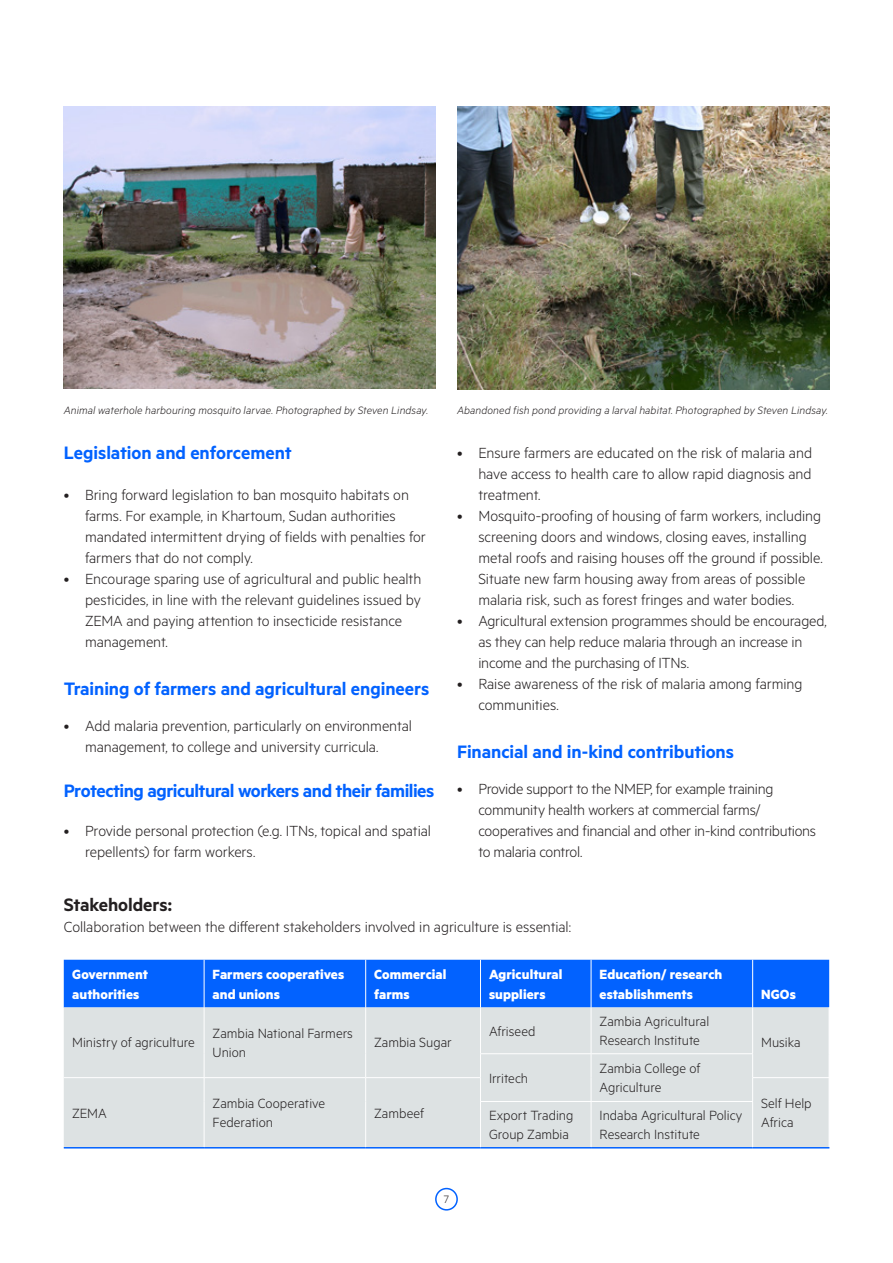
<style>
.page{position:relative;width:893px;height:1263px;background:#fff}
.page>*{position:absolute;margin:0;border:0;box-sizing:border-box;transform-origin:0 0}
.Underrubrik_lille{font:600 20.25px "Metric";letter-spacing:-.005em;color:#0262ff}
.Underrubrik_lille-2{font:600 20.25px "Metric";letter-spacing:-.025em;color:#0262ff}
.Underrubrik_lille-3{font:600 20.25px "Metric";color:#231f20}
.Brød{font:300 16.5px/21px "Metric";letter-spacing:-.005em;color:#231f20}
.Table_brød{font:300 15px/19.5px "Metric";color:#231f20}
.Table_brød-2{font:700 15px/19.5px "Metric";letter-spacing:.005em;color:#fff}
.Figurtekst{font:italic 300 12px "Metric";letter-spacing:.01em;color:#231f20}
.t1{font:300 12px "Metric";color:#231f20}
</style>
<div class="page">
<div style="left:435px;top:1188px;width:23px;height:22px;border:2px solid #0262ff;border-radius:50%"></div>
<img style="left:64px;top:106px;width:372px;height:283px">
<img style="left:457px;top:106px;width:372px;height:283px">
<svg style="left:64px;top:960px;width:766px;height:187px;background:#a6c2ea"></svg>
<hr style="left:480px;top:1101px;width:111px;height:1px;background:#fff">
<hr style="left:480px;top:1102px;width:1px;height:45px;background:#fff">
<hr style="left:591px;top:1101px;width:162px;height:1px;background:#fff">
<hr style="left:591px;top:1102px;width:1px;height:45px;background:#fff">
<hr style="left:752px;top:1102px;width:1px;height:45px;background:#fff">
<hr style="left:204px;top:960px;width:1px;height:47px;background:#fff">
<hr style="left:365px;top:960px;width:1px;height:47px;background:#fff">
<hr style="left:480px;top:960px;width:1px;height:47px;background:#fff">
<hr style="left:591px;top:960px;width:1px;height:47px;background:#fff">
<hr style="left:752px;top:960px;width:1px;height:47px;background:#fff">
<hr style="left:64px;top:1147px;width:140px;height:1px;background:#0262ff">
<hr style="left:204px;top:1147px;width:162px;height:1px;background:#0262ff">
<hr style="left:366px;top:1147px;width:114px;height:1px;background:#0262ff">
<hr style="left:480px;top:1147px;width:111px;height:1px;background:#0262ff">
<hr style="left:591px;top:1147px;width:162px;height:1px;background:#0262ff">
<hr style="left:753px;top:1147px;width:76px;height:1px;background:#0262ff">
<p class="Figurtekst" style="left:64px;top:403px;width:366px">Animal waterhole harbouring mosquito larvae. Photographed by Steven Lindsay.</p>
<p class="Figurtekst" style="left:457px;top:403px;width:372px">Abandoned fish pond providing a larval habitat. Photographed by Steven Lindsay.</p>
<p class="Underrubrik_lille" style="left:64px;top:440px;width:229px">Legislation and enforcement</p>
<p class="Brød" style="left:85px;top:484px;width:342px;text-indent:-21px">• Bring forward legislation to ban mosquito habitats on farms. For example, in Khartoum, Sudan authorities mandated intermittent drying of fields with penalties for farmers that do not comply.</p>
<p class="Brød" style="left:85px;top:568px;width:338px;text-indent:-21px">• Encourage sparing use of agricultural and public health pesticides, in line with the relevant guidelines issued by ZEMA and paying attention to insecticide resistance management.</p>
<p class="Underrubrik_lille" style="left:64px;top:677px;width:367px">Training of farmers and agricultural engineers</p>
<p class="Brød" style="left:85px;top:715px;width:328px;text-indent:-21px">• Add malaria prevention, particularly on environmental management, to college and university curricula.</p>
<p class="Underrubrik_lille-2" style="left:64px;top:779px;width:372px">Protecting agricultural workers and their families</p>
<p class="Brød" style="left:85px;top:820px;width:347px;text-indent:-21px">• Provide personal protection (e.g. ITNs, topical and spatial repellents) for farm workers.</p>
<p class="Brød" style="left:478px;top:442px;width:335px;text-align:justify;text-indent:-21px">• Ensure farmers are educated on the risk of malaria and have access to health care to allow rapid diagnosis and treatment.</p>
<p class="Brød" style="left:478px;top:505px;width:346px;text-indent:-21px">• Mosquito-proofing of housing of farm workers, including screening doors and windows, closing eaves, installing metal roofs and raising houses off the ground if possible.<br>Situate new farm housing away from areas of possible malaria risk, such as forest fringes and water bodies.</p>
<p class="Brød" style="left:478px;top:610px;width:350px;text-indent:-21px">• Agricultural extension programmes should be encouraged, as they can help reduce malaria through an increase in income and the purchasing of ITNs.</p>
<p class="Brød" style="left:478px;top:673px;width:326px;text-indent:-21px">• Raise awareness of the risk of malaria among farming communities.</p>
<p class="Underrubrik_lille" style="left:457px;top:740px;width:278px">Financial and in-kind contributions</p>
<p class="Brød" style="left:478px;top:778px;width:339px;text-indent:-21px">• Provide support to the NMEP, for example training community health workers at commercial farms/ cooperatives and financial and other in-kind contributions to malaria control.</p>
<p class="Underrubrik_lille-3" style="left:64px;top:893px;width:110px">Stakeholders:</p>
<p class="Brød" style="left:64px;top:916px;width:509px">Collaboration between the different stakeholders involved in agriculture is essential:</p>
<p class="Table_brød-2" style="left:72px;top:964px;width:77px">Government authorities</p>
<p class="Table_brød-2" style="left:213px;top:964px;width:133px">Farmers cooperatives and unions</p>
<p class="Table_brød-2" style="left:374px;top:964px;width:74px">Commercial farms</p>
<p class="Table_brød-2" style="left:489px;top:964px;width:75px">Agricultural suppliers</p>
<p class="Table_brød-2" style="left:600px;top:964px;width:124px">Education/ research establishments</p>
<p class="Table_brød" style="left:72px;top:1032px;width:124px">Ministry of agriculture</p>
<p class="Table_brød" style="left:213px;top:1022px;width:142px">Zambia National Farmers<br>Union</p>
<p class="Table_brød" style="left:374px;top:1032px;width:79px">Zambia Sugar</p>
<p class="Table_brød" style="left:489px;top:1020px;width:48px">Afriseed</p>
<p class="Table_brød" style="left:600px;top:1011px;width:111px">Zambia Agricultural<br>Research Institute</p>
<p class="Table_brød" style="left:489px;top:1067px;width:41px">Irritech</p>
<p class="Table_brød" style="left:600px;top:1058px;width:102px">Zambia College of<br>Agriculture</p>
<p class="Table_brød-2" style="left:761px;top:984px;width:36px">NGOs</p>
<p class="Table_brød" style="left:761px;top:1032px;width:41px">Musika</p>
<p class="Table_brød" style="left:72px;top:1102px;width:36px">ZEMA</p>
<p class="Table_brød" style="left:213px;top:1093px;width:114px">Zambia Cooperative<br>Federation</p>
<p class="Table_brød" style="left:374px;top:1102px;width:51px">Zambeef</p>
<p class="Table_brød" style="left:761px;top:1093px;width:52px">Self Help<br>Africa</p>
<p class="Table_brød" style="left:489px;top:1105px;width:86px">Export Trading<br>Group Zambia</p>
<p class="Table_brød" style="left:600px;top:1105px;width:144px">Indaba Agricultural Policy<br>Research Institute</p>
<p class="t1" style="left:444px;top:1192px;width:7px">7</p>
</div>
